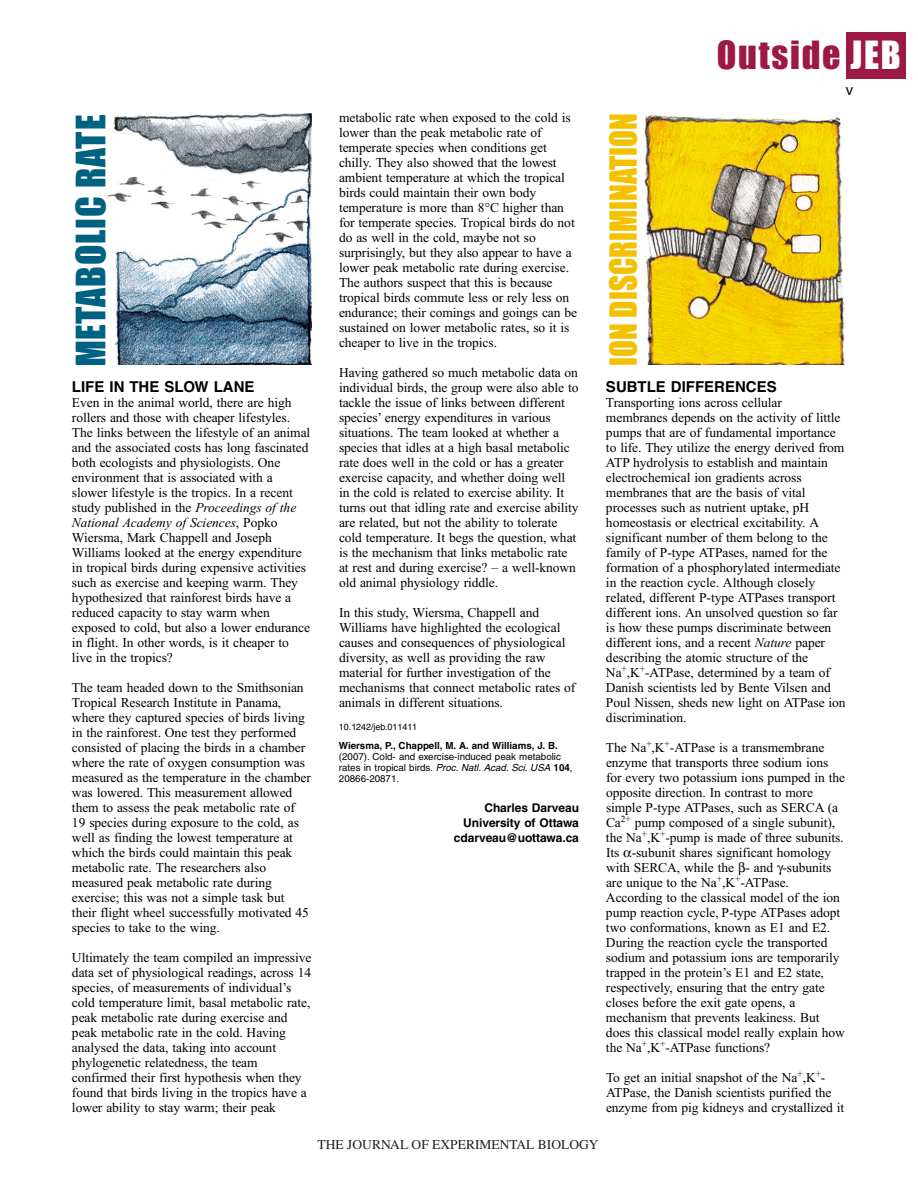
<style>
.page{position:relative;width:918px;height:1188px;background:#fff}
.page>*{position:absolute;margin:0;border:0;box-sizing:border-box;transform-origin:0 0}
.t1{font:37.5px "Impact";letter-spacing:.025em;color:#006283}
.t2{font:36px "Impact";letter-spacing:.05em;color:#9d1945}
.t3{font:34.5px "Impact";color:#f4c100;scale:.9 1}
.t4{font:700 15px "Helvetica";color:#000}
.t5{font:15px "Helvetica";color:#000}
.t6{font:13.5px/15px "Times New Roman";letter-spacing:-.005em;color:#000}
.t7{font:13.5px "Times";color:#231f20}
.t8{font:700 12px/15px "Helvetica";letter-spacing:-.005em;color:#000;text-align:right}
.t9{font:9.75px/11.2px "Helvetica";color:#000}
.t10{font:700 9.75px "Helvetica";color:#000}
.t11{font:9px "Helvetica";letter-spacing:-.005em;color:#000}
.s1{color:#fff}
.s2{font-style:italic}
.s3{font-weight:700}
</style>
<div class="page">
<div style="left:846px;top:32px;width:60px;height:46px;background:#9d1945"></div>
<img style="left:108px;top:113px;width:204px;height:252px">
<img style="left:643px;top:114px;width:203px;height:251px">
<h2 class="t2" style="left:717px;top:44px;width:185px">Outside <span class="s1">JEB</span></h2>
<p class="t5" style="left:846px;top:84px;width:9px">v</p>
<p class="t6" style="left:339px;top:111px;width:240px">metabolic rate when exposed to the cold is lower than the peak metabolic rate of temperate species when conditions get chilly. They also showed that the lowest ambient temperature at which the tropical birds could maintain their own body temperature is more than 8°C higher than for temperate species. Tropical birds do not do as well in the cold, maybe not so surprisingly, but they also appear to have a lower peak metabolic rate during exercise.<br>The authors suspect that this is because tropical birds commute less or rely less on endurance; their comings and goings can be sustained on lower metabolic rates, so it is cheaper to live in the tropics.</p>
<p class="t6" style="left:339px;top:366px;width:241px">Having gathered so much metabolic data on individual birds, the group were also able to tackle the issue of links between different species’ energy expenditures in various situations. The team looked at whether a species that idles at a high basal metabolic rate does well in the cold or has a greater exercise capacity, and whether doing well in the cold is related to exercise ability. It turns out that idling rate and exercise ability are related, but not the ability to tolerate cold temperature. It begs the question, what is the mechanism that links metabolic rate at rest and during exercise? – a well-known old animal physiology riddle.</p>
<p class="t6" style="left:339px;top:606px;width:238px">In this study, Wiersma, Chappell and Williams have highlighted the ecological causes and consequences of physiological diversity, as well as providing the raw material for further investigation of the mechanisms that connect metabolic rates of animals in different situations.</p>
<p class="t11" style="left:339px;top:723px;width:80px">10.1242/jeb.011411</p>
<p class="t10" style="left:339px;top:742px;width:220px">Wiersma, P., Chappell, M. A. and Williams, J. B.</p>
<p class="t9" style="left:339px;top:752px;width:235px">(2007). Cold- and exercise-induced peak metabolic rates in tropical birds. <span class="s2">Proc. Natl. Acad. Sci. USA</span> <span class="s3">104</span>,<br>20866-20871.</p>
<p class="t8" style="left:454px;top:802px;width:127px">Charles Darveau<br>University of Ottawa cdarveau@uottawa.ca</p>
<h1 class="t1" style="left:79px;top:367px;width:254px;rotate:-90deg">METABOLIC RATE</h1>
<h3 class="t3" style="left:612px;top:366px;width:282px;rotate:-90deg">ION DISCRIMINATION</h3>
<p class="t4" style="left:72px;top:381px;width:184px">LIFE IN THE SLOW LANE</p>
<p class="t6" style="left:72px;top:397px;width:240px">Even in the animal world, there are high rollers and those with cheaper lifestyles.<br>The links between the lifestyle of an animal and the associated costs has long fascinated both ecologists and physiologists. One environment that is associated with a slower lifestyle is the tropics. In a recent study published in the <span class="s2">Proceedings of the National Academy of Sciences</span>, Popko Wiersma, Mark Chappell and Joseph Williams looked at the energy expenditure in tropical birds during expensive activities such as exercise and keeping warm. They hypothesized that rainforest birds have a reduced capacity to stay warm when exposed to cold, but also a lower endurance in flight. In other words, is it cheaper to live in the tropics?</p>
<p class="t6" style="left:72px;top:681px;width:240px">The team headed down to the Smithsonian Tropical Research Institute in Panama, where they captured species of birds living in the rainforest. One test they performed consisted of placing the birds in a chamber where the rate of oxygen consumption was measured as the temperature in the chamber was lowered. This measurement allowed them to assess the peak metabolic rate of 19 species during exposure to the cold, as well as finding the lowest temperature at which the birds could maintain this peak metabolic rate. The researchers also measured peak metabolic rate during exercise; this was not a simple task but their flight wheel successfully motivated 45 species to take to the wing.</p>
<p class="t6" style="left:72px;top:951px;width:241px">Ultimately the team compiled an impressive data set of physiological readings, across 14 species, of measurements of individual’s cold temperature limit, basal metabolic rate, peak metabolic rate during exercise and peak metabolic rate in the cold. Having analysed the data, taking into account phylogenetic relatedness, the team confirmed their first hypothesis when they found that birds living in the tropics have a lower ability to stay warm; their peak</p>
<p class="t4" style="left:606px;top:381px;width:172px">SUBTLE DIFFERENCES</p>
<p class="t6" style="left:606px;top:397px;width:241px">Transporting ions across cellular membranes depends on the activity of little pumps that are of fundamental importance to life. They utilize the energy derived from ATP hydrolysis to establish and maintain electrochemical ion gradients across membranes that are the basis of vital processes such as nutrient uptake, pH homeostasis or electrical excitability. A significant number of them belong to the family of P-type ATPases, named for the formation of a phosphorylated intermediate in the reaction cycle. Although closely related, different P-type ATPases transport different ions. An unsolved question so far is how these pumps discriminate between different ions, and a recent <span class="s2">Nature</span> paper describing the atomic structure of the Na<sup>+</sup>,K<sup>+</sup>-ATPase, determined by a team of Danish scientists led by Bente Vilsen and Poul Nissen, sheds new light on ATPase ion discrimination.</p>
<p class="t6" style="left:606px;top:742px;width:241px">The Na<sup>+</sup>,K<sup>+</sup>-ATPase is a transmembrane enzyme that transports three sodium ions for every two potassium ions pumped in the opposite direction. In contrast to more simple P-type ATPases, such as SERCA (a Ca<sup>2+</sup> pump composed of a single subunit), the Na<sup>+</sup>,K<sup>+</sup>-pump is made of three subunits.<br>Its -subunit shares significant homology with SERCA, while the - and -subunits are unique to the Na<sup>+</sup>,K<sup>+</sup>-ATPase.<br>According to the classical model of the ion pump reaction cycle, P-type ATPases adopt two conformations, known as E1 and E2.<br>During the reaction cycle the transported sodium and potassium ions are temporarily trapped in the protein’s E1 and E2 state, respectively, ensuring that the entry gate closes before the exit gate opens, a mechanism that prevents leakiness. But does this classical model really explain how the Na<sup>+</sup>,K<sup>+</sup>-ATPase functions?</p>
<p class="t6" style="left:606px;top:1072px;width:240px">To get an initial snapshot of the Na<sup>+</sup>,K<sup>+</sup>-<br>ATPase, the Danish scientists purified the enzyme from pig kidneys and crystallized it</p>
<p class="t7" style="left:318px;top:1137px;width:282px">THE JOURNAL OF EXPERIMENTAL BIOLOGY</p>
</div>
